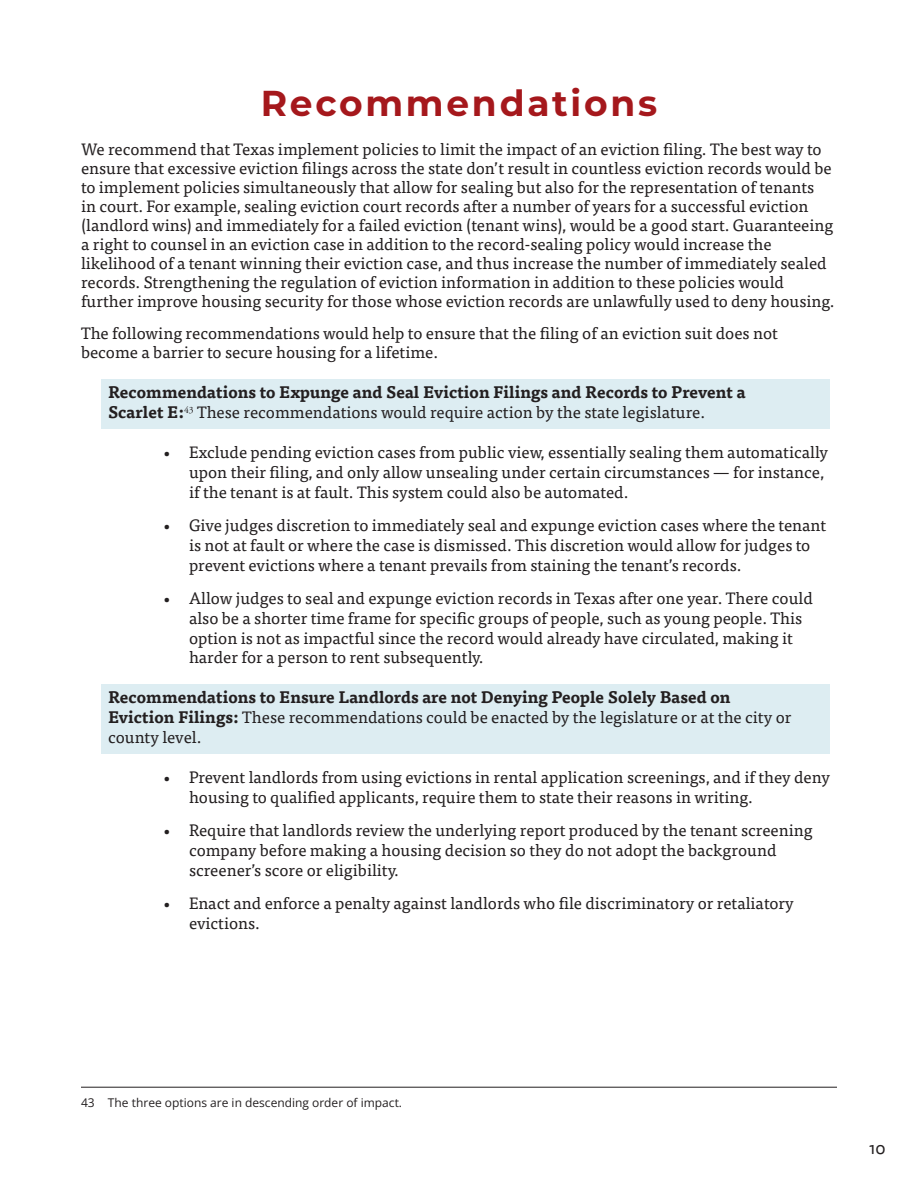
<style>
.page{position:relative;width:918px;height:1188px;background:#fff}
.page>*{position:absolute;margin:0;border:0;box-sizing:border-box;transform-origin:0 0}
._3__Header_1_Youth_E{font:700 36px "Montserrat";letter-spacing:.075em;color:#a5181c}
._1__Youth_Evictions{font:16.5px/19.8px "Tisa Pro";color:#231f20}
._9__Bulleted_List_Yo{font:700 16.5px/19.8px "Tisa Pro";color:#231f20}
.t1{font:16.5px "Tisa Sans Pro";color:#231f20}
._2__Footnotes_Youth{font:12px "Open Sans";color:#231f20}
.s1{font-weight:400}
</style>
<div class="page">
<div style="left:101px;top:380px;width:729px;height:49px;background:#ddedf2"></div>
<div style="left:101px;top:685px;width:729px;height:69px;background:#ddedf2"></div>
<hr style="left:81px;top:1087px;width:756px;height:1px;background:#231f20">
<p class="_3__Header_1_Youth_E" style="left:261px;top:77px;width:398px">Recommendations</p>
<p class="_1__Youth_Evictions" style="left:81px;top:139px;width:755px;line-height:19px">We recommend that Texas implement policies to limit the impact of an eviction filing. The best way to ensure that excessive eviction filings across the state don’t result in countless eviction records would be to implement policies simultaneously that allow for sealing but also for the representation of tenants<br>in court. For example, sealing eviction court records after a number of years for a successful eviction (landlord wins) and immediately for a failed eviction (tenant wins), would be a good start. Guaranteeing a right to counsel in an eviction case in addition to the record-sealing policy would increase the likelihood of a tenant winning their eviction case, and thus increase the number of immediately sealed records. Strengthening the regulation of eviction information in addition to these policies would further improve housing security for those whose eviction records are unlawfully used to deny housing.</p>
<p class="_1__Youth_Evictions" style="left:81px;top:323px;width:699px;line-height:19px">The following recommendations would help to ensure that the filing of an eviction suit does not become a barrier to secure housing for a lifetime.</p>
<p class="_9__Bulleted_List_Yo" style="left:108px;top:382px;width:639px">Recommendations to Expunge and Seal Eviction Filings and Records to Prevent a<br>Scarlet E:<sup>43</sup> <span class="s1">These recommendations would require action by the state legislature.</span></p>
<p class="_1__Youth_Evictions" style="left:189px;top:442px;width:641px;text-indent:-27px">• Exclude pending eviction cases from public view, essentially sealing them automatically upon their filing, and only allow unsealing under certain circumstances — for instance, if the tenant is at fault. This system could also be automated.</p>
<p class="_1__Youth_Evictions" style="left:189px;top:514px;width:639px;text-indent:-27px">• Give judges discretion to immediately seal and expunge eviction cases where the tenant is not at fault or where the case is dismissed. This discretion would allow for judges to prevent evictions where a tenant prevails from staining the tenant’s records.</p>
<p class="_1__Youth_Evictions" style="left:189px;top:587px;width:625px;text-indent:-27px">• Allow judges to seal and expunge eviction records in Texas after one year. There could also be a shorter time frame for specific groups of people, such as young people. This option is not as impactful since the record would already have circulated, making it harder for a person to rent subsequently.</p>
<p class="_9__Bulleted_List_Yo" style="left:108px;top:687px;width:685px">Recommendations to Ensure Landlords are not Denying People Solely Based on<br>Eviction Filings: <span class="s1">These recommendations could be enacted by the legislature or at the city or county level.</span></p>
<p class="_1__Youth_Evictions" style="left:189px;top:766px;width:643px;text-indent:-27px">• Prevent landlords from using evictions in rental application screenings, and if they deny housing to qualified applicants, require them to state their reasons in writing.</p>
<p class="_1__Youth_Evictions" style="left:189px;top:820px;width:625px;text-indent:-27px">• Require that landlords review the underlying report produced by the tenant screening company before making a housing decision so they do not adopt the background screener’s score or eligibility.</p>
<p class="_1__Youth_Evictions" style="left:189px;top:892px;width:606px;text-indent:-27px">• Enact and enforce a penalty against landlords who file discriminatory or retaliatory evictions.</p>
<p class="_2__Footnotes_Youth" style="left:81px;top:1094px;width:323px">43 The three options are in descending order of impact.</p>
<p class="t1" style="left:869px;top:1137px;width:18px">10</p>
</div>
